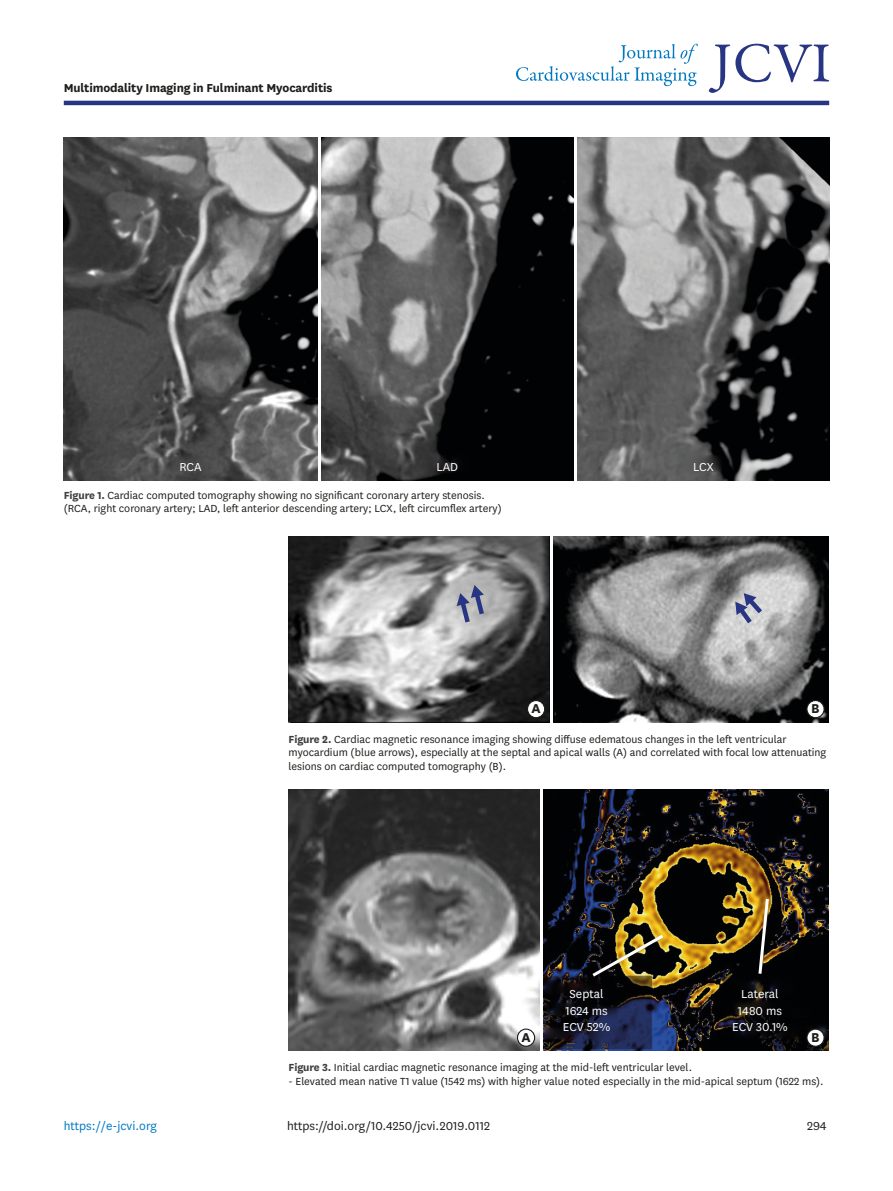
<style>
.page{position:relative;width:893px;height:1191px;background:#fff}
.page>*{position:absolute;margin:0;border:0;box-sizing:border-box;transform-origin:0 0}
.t1{font:700 15px "National";color:#1d1d1b}
.t2{font:13.5px/16.2px "National";color:#fff;text-align:center}
.alt-title-type{font:700 13.5px "National";letter-spacing:-.01em;color:#1d1d1b}
.doi_running_footer{font:13.5px "National";color:#1d1d1b}
.t3{font:13.5px "National";color:#0079c2}
.fig_caption{font:12px/13.5px "National";color:#1d1d1b}
.s1{font-weight:700;color:#3d3d3c}
</style>
<div class="page">
<hr style="left:64px;top:101px;width:765px;height:4px;background:#283583">
<svg style="left:709px;top:44px;width:120px;height:49px"></svg>
<svg style="left:516px;top:44px;width:182px;height:42px"></svg>
<img style="left:553px;top:536px;width:276px;height:186px">
<img style="left:289px;top:536px;width:260px;height:186px">
<div style="left:527px;top:700px;width:18px;height:17px;background:#fff;border-radius:50%"></div>
<div style="left:527px;top:700px;width:18px;height:18px;border:1px solid #1d1d1b;border-radius:50%"></div>
<div style="left:807px;top:700px;width:17px;height:17px;background:#fff;border-radius:50%"></div>
<div style="left:806px;top:700px;width:19px;height:18px;border:1px solid #1d1d1b;border-radius:50%"></div>
<svg style="left:735px;top:593px;width:32px;height:35px"></svg>
<svg style="left:457px;top:585px;width:30px;height:42px"></svg>
<img style="left:289px;top:789px;width:250px;height:261px">
<img style="left:543px;top:789px;width:286px;height:261px">
<svg style="left:757px;top:895px;width:14px;height:82px"></svg>
<img style="left:589px;top:932px;width:78px;height:47px">
<div style="left:517px;top:1029px;width:18px;height:17px;background:#fff;border-radius:50%"></div>
<div style="left:517px;top:1028px;width:18px;height:18px;border:1px solid #1d1d1b;border-radius:50%"></div>
<div style="left:807px;top:1029px;width:17px;height:17px;background:#fff;border-radius:50%"></div>
<div style="left:806px;top:1028px;width:19px;height:18px;border:1px solid #1d1d1b;border-radius:50%"></div>
<img style="left:64px;top:137px;width:253px;height:344px">
<img style="left:322px;top:137px;width:251px;height:344px">
<img style="left:577px;top:137px;width:252px;height:344px">
<p class="alt-title-type" style="left:64px;top:78px;width:270px">Multimodality Imaging in Fulminant Myocarditis</p>
<p class="t2" style="left:179px;top:458px;width:24px">RCA</p>
<p class="t2" style="left:437px;top:458px;width:23px">LAD</p>
<p class="t2" style="left:693px;top:458px;width:22px">LCX</p>
<p class="fig_caption" style="left:64px;top:488px;width:439px"><span class="s1">Figure 1.</span> Cardiac computed tomography showing no significant coronary artery stenosis. (RCA, right coronary artery; LAD, left anterior descending artery; LCX, left circumflex artery)</p>
<p class="t1" style="left:531px;top:698px;width:11px">A</p>
<p class="t1" style="left:811px;top:698px;width:10px">B</p>
<p class="fig_caption" style="left:289px;top:731px;width:539px"><span class="s1">Figure 2.</span> Cardiac magnetic resonance imaging showing diffuse edematous changes in the left ventricular myocardium (blue arrows), especially at the septal and apical walls (A) and correlated with focal low attenuating lesions on cardiac computed tomography (B).</p>
<p class="t2" style="left:563px;top:985px;width:49px">Septal<br>1624 ms<br>ECV 52%</p>
<p class="t2" style="left:732px;top:985px;width:57px">Lateral<br>1480 ms<br>ECV 30.1%</p>
<p class="t1" style="left:521px;top:1026px;width:11px">A</p>
<p class="t1" style="left:811px;top:1026px;width:10px">B</p>
<p class="fig_caption" style="left:289px;top:1060px;width:405px"><span class="s1">Figure 3.</span> Initial cardiac magnetic resonance imaging at the mid-left ventricular level.</p>
<p class="fig_caption" style="left:289px;top:1073px;width:537px">- Elevated mean native T1 value (1542 ms) with higher value noted especially in the mid-apical septum (1622 ms).</p>
<p class="t3" style="left:64px;top:1116px;width:95px">https://e-jcvi.org</p>
<p class="doi_running_footer" style="left:287px;top:1116px;width:204px">https://doi.org/10.4250/jcvi.2019.0112</p>
<p class="doi_running_footer" style="left:807px;top:1116px;width:21px">294</p>
</div>
